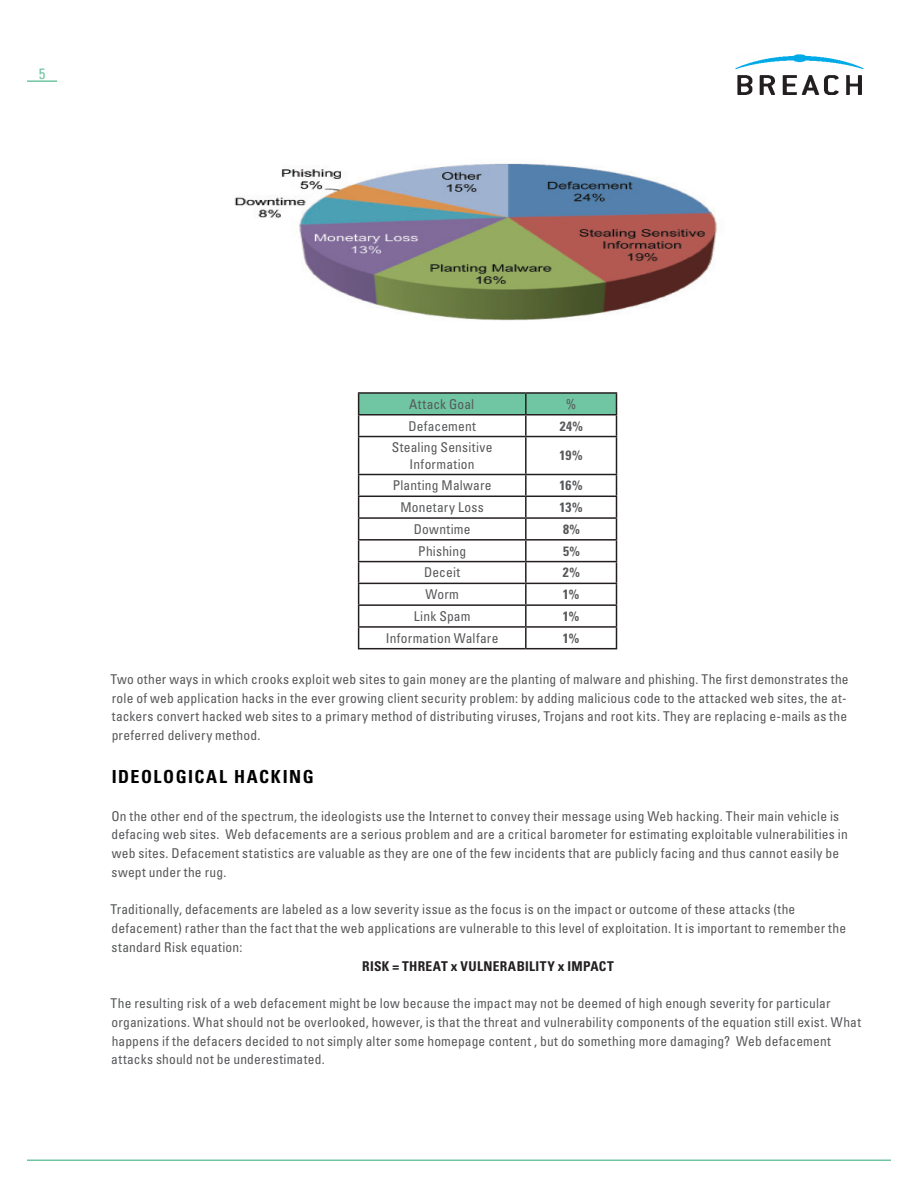
<style>
.page{position:relative;width:918px;height:1188px;background:#fff}
.page>*{position:absolute;margin:0;border:0;box-sizing:border-box;transform-origin:0 0}
.main_heading{font:700 condensed 18px "Univers LT Std";letter-spacing:.08em;color:#000001}
.t1{font:condensed 15px "Univers LT Std";color:#70c6a2}
.main_heading-2{font:condensed 13.5px/18.8px "Univers LT Std";letter-spacing:.015em;color:#57585a}
.main_heading-3{font:700 condensed 13.5px "Univers LT Std";letter-spacing:.02em;color:#231f20}
.main_heading-4{font:700 condensed 13.5px "Univers LT Std";letter-spacing:.005em;color:#57585a}
</style>
<div class="page">
<img style="left:736px;top:54px;width:128px;height:41px">
<hr style="left:27px;top:80px;width:30px;height:2px;background:#70c6a2">
<hr style="left:27px;top:1160px;width:864px;height:1px;background:#70c6a2">
<img style="left:234px;top:163px;width:483px;height:356px">
<hr style="left:358px;top:392px;width:168px;height:2px;background:#231f20">
<hr style="left:526px;top:392px;width:91px;height:2px;background:#231f20">
<svg style="left:358px;top:393px;width:259px;height:43px"></svg>
<hr style="left:358px;top:436px;width:168px;height:1px;background:#231f20">
<hr style="left:358px;top:437px;width:1px;height:37px;background:#231f20">
<hr style="left:526px;top:436px;width:91px;height:1px;background:#231f20">
<hr style="left:525px;top:437px;width:2px;height:37px;background:#231f20">
<hr style="left:616px;top:437px;width:1px;height:37px;background:#231f20">
<hr style="left:358px;top:474px;width:168px;height:1px;background:#231f20">
<hr style="left:526px;top:474px;width:91px;height:1px;background:#231f20">
<hr style="left:525px;top:475px;width:2px;height:21px;background:#231f20">
<hr style="left:358px;top:496px;width:168px;height:1px;background:#231f20">
<hr style="left:526px;top:496px;width:91px;height:1px;background:#231f20">
<hr style="left:525px;top:497px;width:2px;height:20px;background:#231f20">
<hr style="left:358px;top:517px;width:168px;height:2px;background:#231f20">
<hr style="left:526px;top:517px;width:91px;height:2px;background:#231f20">
<hr style="left:525px;top:519px;width:2px;height:20px;background:#231f20">
<hr style="left:358px;top:539px;width:168px;height:2px;background:#231f20">
<hr style="left:526px;top:539px;width:91px;height:2px;background:#231f20">
<hr style="left:525px;top:541px;width:2px;height:20px;background:#231f20">
<hr style="left:358px;top:561px;width:168px;height:1px;background:#231f20">
<hr style="left:526px;top:561px;width:91px;height:1px;background:#231f20">
<hr style="left:525px;top:562px;width:2px;height:21px;background:#231f20">
<hr style="left:358px;top:583px;width:168px;height:1px;background:#231f20">
<hr style="left:526px;top:583px;width:91px;height:1px;background:#231f20">
<hr style="left:525px;top:584px;width:2px;height:20px;background:#231f20">
<hr style="left:358px;top:604px;width:168px;height:2px;background:#231f20">
<hr style="left:526px;top:604px;width:91px;height:2px;background:#231f20">
<hr style="left:525px;top:606px;width:2px;height:20px;background:#231f20">
<hr style="left:358px;top:626px;width:168px;height:2px;background:#231f20">
<svg style="left:358px;top:475px;width:1px;height:173px"></svg>
<hr style="left:526px;top:626px;width:91px;height:2px;background:#231f20">
<hr style="left:525px;top:628px;width:2px;height:20px;background:#231f20">
<svg style="left:616px;top:475px;width:1px;height:173px"></svg>
<hr style="left:358px;top:648px;width:168px;height:1px;background:#231f20">
<hr style="left:526px;top:648px;width:91px;height:1px;background:#231f20">
<p class="t1" style="left:39px;top:64px;width:8px">5</p>
<p class="main_heading-2" style="left:409px;top:394px;width:67px">Attack Goal</p>
<p class="main_heading-2" style="left:566px;top:394px;width:12px">%</p>
<p class="main_heading-2" style="left:408px;top:416px;width:69px">Defacement</p>
<p class="main_heading-4" style="left:560px;top:417px;width:25px">24%</p>
<p class="main_heading-2" style="left:392px;top:439px;width:102px;line-height:16.2px;text-align:center">Stealing Sensitive<br>Information</p>
<p class="main_heading-4" style="left:560px;top:447px;width:25px">19%</p>
<p class="main_heading-2" style="left:393px;top:476px;width:100px">Planting Malware</p>
<p class="main_heading-4" style="left:560px;top:477px;width:25px">16%</p>
<p class="main_heading-2" style="left:400px;top:498px;width:85px">Monetary Loss</p>
<p class="main_heading-4" style="left:560px;top:499px;width:25px">13%</p>
<p class="main_heading-2" style="left:414px;top:519px;width:58px">Downtime</p>
<p class="main_heading-4" style="left:563px;top:521px;width:19px">8%</p>
<p class="main_heading-2" style="left:418px;top:541px;width:49px">Phishing</p>
<p class="main_heading-4" style="left:563px;top:543px;width:18px">5%</p>
<p class="main_heading-2" style="left:424px;top:563px;width:38px">Deceit</p>
<p class="main_heading-4" style="left:563px;top:564px;width:19px">2%</p>
<p class="main_heading-2" style="left:425px;top:585px;width:35px">Worm</p>
<p class="main_heading-4" style="left:563px;top:586px;width:18px">1%</p>
<p class="main_heading-2" style="left:414px;top:607px;width:58px">Link Spam</p>
<p class="main_heading-4" style="left:563px;top:608px;width:18px">1%</p>
<p class="main_heading-2" style="left:386px;top:628px;width:114px">Information Walfare</p>
<p class="main_heading-4" style="left:563px;top:630px;width:18px">1%</p>
<p class="main_heading-2" style="left:111px;top:669px;width:740px">Two other ways in which crooks exploit web sites to gain money are the planting of malware and phishing. The first demonstrates the role of web application hacks in the ever growing client security problem: by adding malicious code to the attacked web sites, the at&shy;tackers convert hacked web sites to a primary method of distributing viruses, Trojans and root kits. They are replacing e-mails as the preferred delivery method.</p>
<p class="main_heading" style="left:112px;top:766px;width:203px">IDEOLOGICAL HACKING</p>
<p class="main_heading-2" style="left:111px;top:806px;width:738px">On the other end of the spectrum, the ideologists use the Internet to convey their message using Web hacking. Their main vehicle is defacing web sites. Web defacements are a serious problem and are a critical barometer for estimating exploitable vulnerabilities in web sites. Defacement statistics are valuable as they are one of the few incidents that are publicly facing and thus cannot easily be swept under the rug.</p>
<p class="main_heading-2" style="left:111px;top:900px;width:737px">Traditionally, defacements are labeled as a low severity issue as the focus is on the impact or outcome of these attacks (the defacement) rather than the fact that the web applications are vulnerable to this level of exploitation. It is important to remember the standard Risk equation:</p>
<p class="main_heading-3" style="left:362px;top:958px;width:253px">RISK = THREAT x VULNERABILITY x IMPACT</p>
<p class="main_heading-2" style="left:111px;top:994px;width:752px">The resulting risk of a web defacement might be low because the impact may not be deemed of high enough severity for particular organizations. What should not be overlooked, however, is that the threat and vulnerability components of the equation still exist. What happens if the defacers decided to not simply alter some homepage content , but do something more damaging? Web defacement attacks should not be underestimated.</p>
</div>
